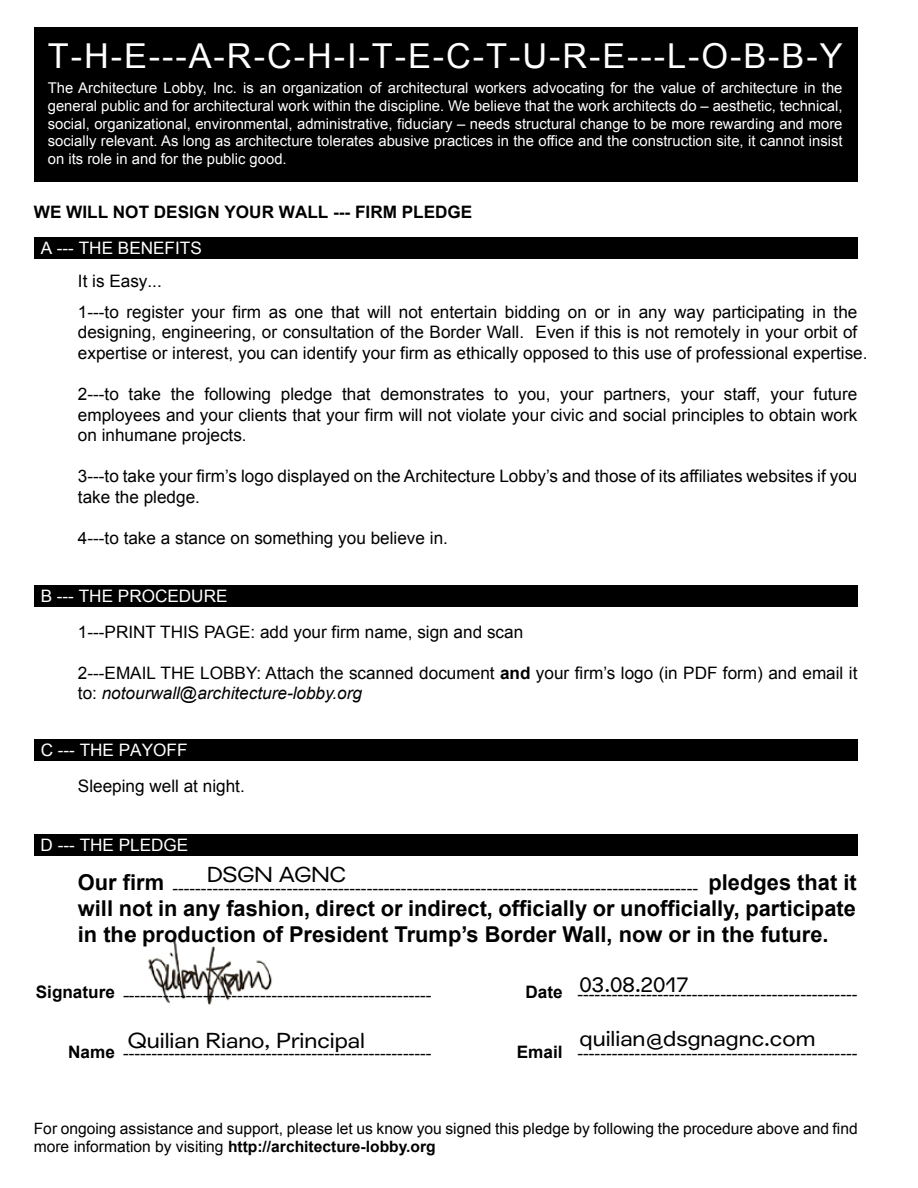
<style>
.page{position:relative;width:918px;height:1188px;background:#fff}
.page>*{position:absolute;margin:0;border:0;box-sizing:border-box;transform-origin:0 0}
.t1{font:34.35px "Arial";color:#fff}
.t2{font:700 21.9px/26.2px "Arial";color:#000;text-align:justify}
.t3{font:21px "Agipo Reg Ext";color:#000}
.t4{font:17.1px/20.5px "Arial";color:#000}
.t5{font:700 17.1px "Arial";color:#000}
.t6{font:17.1px "Arial";color:#fff}
.t7{font:15.6px/18.8px "Arial";color:#000}
.t8{font:14.85px/17.9px "Arial";color:#fff;text-align:justify}
.s1{font-weight:700}
.s2{font-style:italic}
</style>
<div class="page">
<div style="left:34px;top:27px;width:823px;height:155px;background:#000"></div>
<div style="left:34px;top:834px;width:823px;height:21px;background:#000"></div>
<div style="left:34px;top:585px;width:823px;height:22px;background:#000"></div>
<div style="left:34px;top:237px;width:823px;height:22px;background:#000"></div>
<div style="left:34px;top:739px;width:823px;height:22px;background:#000"></div>
<img style="left:148px;top:937px;width:124px;height:68px">
<h1 class="t1" style="left:48px;top:34px;width:796px">T-H-E---A-R-C-H-I-T-E-C-T-U-R-E---L-O-B-B-Y</h1>
<p class="t8" style="left:48px;top:79px;width:796px">The Architecture Lobby, Inc. is an organization of architectural workers advocating for the value of architecture in the general public and for architectural work within the discipline. We believe that the work architects do – aesthetic, technical, social, organizational, environmental, administrative, fiduciary – needs structural change to be more rewarding and more socially relevant. As long as architecture tolerates abusive practices in the office and the construction site, it cannot insist on its role in and for the public good.</p>
<p class="t5" style="left:34px;top:201px;width:440px">WE WILL NOT DESIGN YOUR WALL --- FIRM PLEDGE</p>
<p class="t6" style="left:41px;top:237px;width:163px">A --- THE BENEFITS</p>
<p class="t4" style="left:78px;top:270px;width:85px">It is Easy...</p>
<p class="t4" style="left:78px;top:302px;width:791px">1---to register your firm as one that will not entertain bidding on or in any way participating in the designing, engineering, or consultation of the Border Wall. Even if this is not remotely in your orbit of expertise or interest, you can identify your firm as ethically opposed to this use of professional expertise.</p>
<p class="t4" style="left:78px;top:384px;width:781px;text-align:justify">2---to take the following pledge that demonstrates to you, your partners, your staff, your future employees and your clients that your firm will not violate your civic and social principles to obtain work on inhumane projects.</p>
<p class="t4" style="left:78px;top:466px;width:781px">3---to take your firm’s logo displayed on the Architecture Lobby’s and those of its affiliates websites if you take the pledge.</p>
<p class="t4" style="left:78px;top:528px;width:372px">4---to take a stance on something you believe in.</p>
<p class="t6" style="left:41px;top:585px;width:188px">B --- THE PROCEDURE</p>
<p class="t4" style="left:78px;top:621px;width:447px">1---PRINT THIS PAGE: add your firm name, sign and scan</p>
<p class="t4" style="left:78px;top:663px;width:781px">2---EMAIL THE LOBBY: Attach the scanned document <span class="s1">and</span> your firm’s logo (in PDF form) and email it to: <span class="s2">notourwall@architecture-lobby.org</span></p>
<p class="t6" style="left:41px;top:739px;width:148px">C --- THE PAYOFF</p>
<p class="t4" style="left:78px;top:776px;width:168px">Sleeping well at night.</p>
<p class="t6" style="left:41px;top:834px;width:149px">D --- THE PLEDGE</p>
<p class="t3" style="left:207px;top:858px;width:140px">DSGN AGNC</p>
<p class="t2" style="left:78px;top:869px;width:88px">Our firm</p>
<p class="t2" style="left:78px;top:869px;width:781px;text-indent:631px">pledges that it will not in any fashion, direct or indirect, officially or unofficially, participate in the production of President Trump’s Border Wall, now or in the future.</p>
<p class="t4" style="left:172px;top:878px;width:527px">--------------------------------------------------------------------------------------------</p>
<p class="t5" style="left:36px;top:981px;width:81px">Signature</p>
<p class="t4" style="left:123px;top:985px;width:310px">------------------------------------------------------</p>
<p class="t5" style="left:525px;top:981px;width:39px">Date</p>
<p class="t3" style="left:128px;top:1025px;width:239px">Quilian Riano, Principal</p>
<p class="t5" style="left:68px;top:1040px;width:48px">Name</p>
<p class="t5" style="left:517px;top:1040px;width:47px">Email</p>
<p class="t4" style="left:123px;top:1042px;width:310px">------------------------------------------------------</p>
<p class="t3" style="left:580px;top:968px;width:111px">03.08.2017</p>
<p class="t3" style="left:580px;top:1022px;width:237px">quilian@dsgnagnc.com</p>
<p class="t4" style="left:577px;top:984px;width:281px">-------------------------------------------------</p>
<p class="t4" style="left:577px;top:1043px;width:281px">-------------------------------------------------</p>
<p class="t7" style="left:34px;top:1119px;width:826px">For ongoing assistance and support, please let us know you signed this pledge by following the procedure above and find more information by visiting <span class="s1">http://architecture-lobby.org</span></p>
</div>
